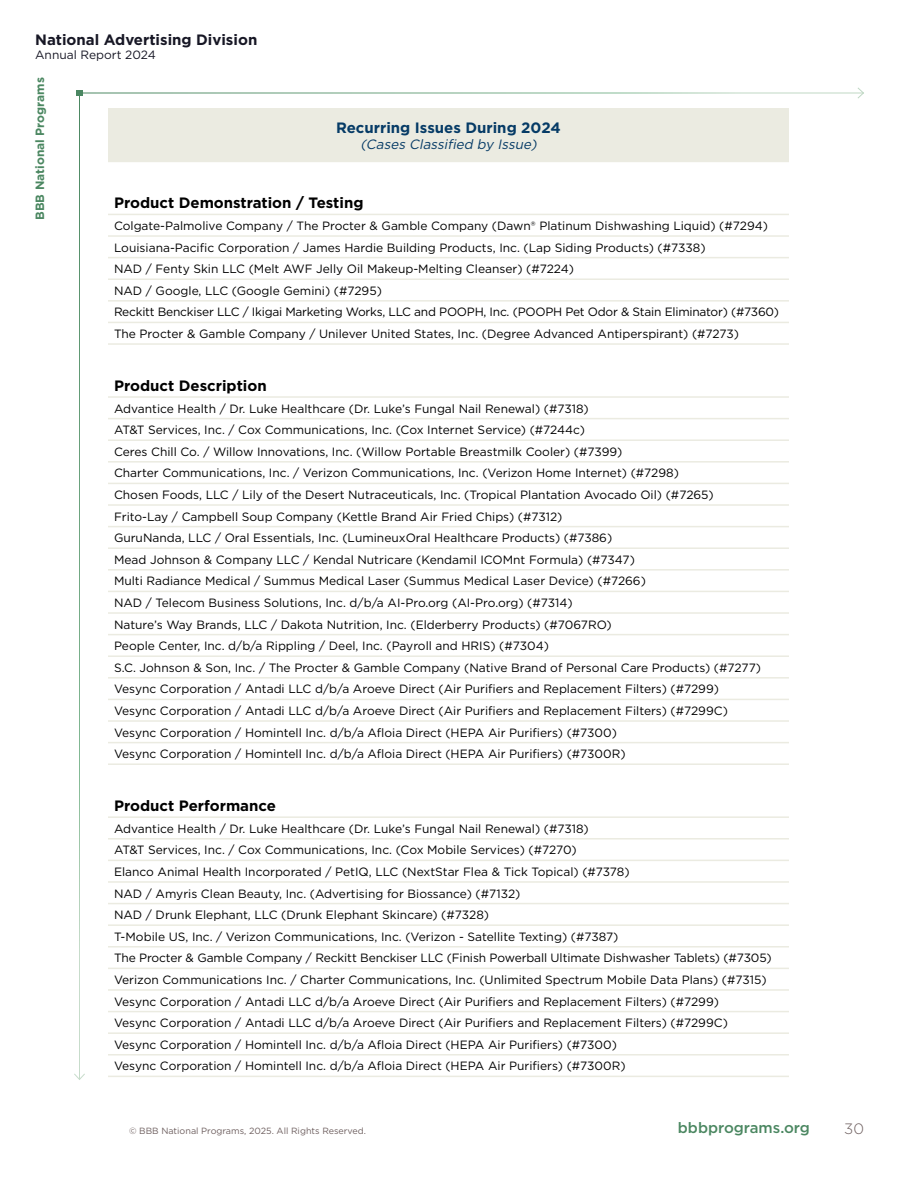
<style>
.page{position:relative;width:918px;height:1188px;background:#fff}
.page>*{position:absolute;margin:0;border:0;box-sizing:border-box;transform-origin:0 0}
.t1{font:700 15px "Gotham";color:#000}
.t2{font:700 15px "Gotham";color:#171725}
.t3{font:700 15px "Gotham";color:#063b66}
.t4{font:500 15px "Gotham";color:#4b8761}
.t5{font:300 15px "Gotham";color:#6e5f5f}
.t6{font:italic 13.5px "Gotham";color:#063b66}
.t7{font:12px/21.6px "Gotham";color:#000}
.t8{font:700 12px "Gotham";color:#4b8761}
.t9{font:12px "Gotham";color:#171725}
.t10{font:9px "Gotham";color:#6e5f5f}
</style>
<div class="page">
<svg style="left:857px;top:87px;width:7px;height:12px"></svg>
<svg style="left:76px;top:90px;width:6px;height:6px"></svg>
<svg style="left:74px;top:1073px;width:11px;height:7px"></svg>
<div style="left:108px;top:109px;width:681px;height:52px;background:#ebebe1"></div>
<hr style="left:108px;top:108px;width:681px;height:2px;background:#ebebe1">
<hr style="left:108px;top:161px;width:681px;height:1px;background:#ebebe1">
<hr style="left:108px;top:214px;width:681px;height:1px;background:#ebebe1">
<hr style="left:108px;top:235px;width:681px;height:2px;background:#ebebe1">
<hr style="left:108px;top:257px;width:681px;height:1px;background:#ebebe1">
<hr style="left:108px;top:278px;width:681px;height:2px;background:#ebebe1">
<hr style="left:108px;top:300px;width:681px;height:2px;background:#ebebe1">
<hr style="left:108px;top:322px;width:681px;height:1px;background:#ebebe1">
<hr style="left:108px;top:343px;width:681px;height:2px;background:#ebebe1">
<hr style="left:108px;top:396px;width:681px;height:2px;background:#ebebe1">
<hr style="left:108px;top:418px;width:681px;height:1px;background:#ebebe1">
<hr style="left:108px;top:439px;width:681px;height:2px;background:#ebebe1">
<hr style="left:108px;top:461px;width:681px;height:2px;background:#ebebe1">
<hr style="left:108px;top:483px;width:681px;height:1px;background:#ebebe1">
<hr style="left:108px;top:504px;width:681px;height:2px;background:#ebebe1">
<hr style="left:108px;top:526px;width:681px;height:1px;background:#ebebe1">
<hr style="left:108px;top:547px;width:681px;height:2px;background:#ebebe1">
<hr style="left:108px;top:569px;width:681px;height:2px;background:#ebebe1">
<hr style="left:108px;top:591px;width:681px;height:1px;background:#ebebe1">
<hr style="left:108px;top:612px;width:681px;height:2px;background:#ebebe1">
<hr style="left:108px;top:634px;width:681px;height:1px;background:#ebebe1">
<hr style="left:108px;top:655px;width:681px;height:2px;background:#ebebe1">
<hr style="left:108px;top:677px;width:681px;height:2px;background:#ebebe1">
<hr style="left:108px;top:699px;width:681px;height:1px;background:#ebebe1">
<hr style="left:108px;top:720px;width:681px;height:2px;background:#ebebe1">
<hr style="left:108px;top:742px;width:681px;height:1px;background:#ebebe1">
<hr style="left:108px;top:763px;width:681px;height:2px;background:#ebebe1">
<hr style="left:108px;top:816px;width:681px;height:2px;background:#ebebe1">
<hr style="left:108px;top:838px;width:681px;height:2px;background:#ebebe1">
<hr style="left:108px;top:860px;width:681px;height:1px;background:#ebebe1">
<hr style="left:108px;top:881px;width:681px;height:2px;background:#ebebe1">
<hr style="left:108px;top:903px;width:681px;height:1px;background:#ebebe1">
<hr style="left:108px;top:924px;width:681px;height:2px;background:#ebebe1">
<hr style="left:108px;top:946px;width:681px;height:2px;background:#ebebe1">
<hr style="left:108px;top:968px;width:681px;height:1px;background:#ebebe1">
<hr style="left:108px;top:989px;width:681px;height:2px;background:#ebebe1">
<hr style="left:108px;top:1011px;width:681px;height:1px;background:#ebebe1">
<hr style="left:108px;top:1032px;width:681px;height:2px;background:#ebebe1">
<hr style="left:108px;top:1054px;width:681px;height:2px;background:#ebebe1">
<hr style="left:108px;top:1076px;width:681px;height:1px;background:#ebebe1">
<p class="t2" style="left:35px;top:30px;width:224px">National Advertising Division</p>
<p class="t9" style="left:35px;top:47px;width:122px">Annual Report 2024</p>
<p class="t8" style="left:32px;top:220px;width:144px;rotate:-90deg">BBB National Programs</p>
<p class="t3" style="left:336px;top:118px;width:226px">Recurring Issues During 2024</p>
<p class="t6" style="left:360px;top:136px;width:181px">(Cases Classified by Issue)</p>
<p class="t1" style="left:114px;top:193px;width:251px">Product Demonstration / Testing</p>
<p class="t7" style="left:114px;top:215px;width:667px">Colgate-Palmolive Company / The Procter &amp; Gamble Company (Dawn® Platinum Dishwashing Liquid) (#7294)<br>Louisiana-Pacific Corporation / James Hardie Building Products, Inc. (Lap Siding Products) (#7338)<br>NAD / Fenty Skin LLC (Melt AWF Jelly Oil Makeup-Melting Cleanser) (#7224)<br>NAD / Google, LLC (Google Gemini) (#7295)<br>Reckitt Benckiser LLC / Ikigai Marketing Works, LLC and POOPH, Inc. (POOPH Pet Odor &amp; Stain Eliminator) (#7360)<br>The Procter &amp; Gamble Company / Unilever United States, Inc. (Degree Advanced Antiperspirant) (#7273)</p>
<p class="t1" style="left:114px;top:376px;width:154px">Product Description</p>
<p class="t7" style="left:114px;top:397px;width:649px">Advantice Health / Dr. Luke Healthcare (Dr. Luke’s Fungal Nail Renewal) (#7318)<br>AT&amp;T Services, Inc. / Cox Communications, Inc. (Cox Internet Service) (#7244c)<br>Ceres Chill Co. / Willow Innovations, Inc. (Willow Portable Breastmilk Cooler) (#7399)<br>Charter Communications, Inc. / Verizon Communications, Inc. (Verizon Home Internet) (#7298)<br>Chosen Foods, LLC / Lily of the Desert Nutraceuticals, Inc. (Tropical Plantation Avocado Oil) (#7265)<br>Frito-Lay / Campbell Soup Company (Kettle Brand Air Fried Chips) (#7312)<br>GuruNanda, LLC / Oral Essentials, Inc. (LumineuxOral Healthcare Products) (#7386)<br>Mead Johnson &amp; Company LLC / Kendal Nutricare (Kendamil ICOMnt Formula) (#7347)<br>Multi Radiance Medical / Summus Medical Laser (Summus Medical Laser Device) (#7266)<br>NAD / Telecom Business Solutions, Inc. d/b/a AI-Pro.org (AI-Pro.org) (#7314)<br>Nature’s Way Brands, LLC / Dakota Nutrition, Inc. (Elderberry Products) (#7067RO)<br>People Center, Inc. d/b/a Rippling / Deel, Inc. (Payroll and HRIS) (#7304)<br>S.C. Johnson &amp; Son, Inc. / The Procter &amp; Gamble Company (Native Brand of Personal Care Products) (#7277)<br>Vesync Corporation / Antadi LLC d/b/a Aroeve Direct (Air Purifiers and Replacement Filters) (#7299)<br>Vesync Corporation / Antadi LLC d/b/a Aroeve Direct (Air Purifiers and Replacement Filters) (#7299C)<br>Vesync Corporation / Homintell Inc. d/b/a Afloia Direct (HEPA Air Purifiers) (#7300)<br>Vesync Corporation / Homintell Inc. d/b/a Afloia Direct (HEPA Air Purifiers) (#7300R)</p>
<p class="t1" style="left:114px;top:796px;width:164px">Product Performance</p>
<p class="t7" style="left:114px;top:817px;width:659px">Advantice Health / Dr. Luke Healthcare (Dr. Luke’s Fungal Nail Renewal) (#7318)<br>AT&amp;T Services, Inc. / Cox Communications, Inc. (Cox Mobile Services) (#7270)<br>Elanco Animal Health Incorporated / PetIQ, LLC (NextStar Flea &amp; Tick Topical) (#7378)<br>NAD / Amyris Clean Beauty, Inc. (Advertising for Biossance) (#7132)<br>NAD / Drunk Elephant, LLC (Drunk Elephant Skincare) (#7328)<br>T-Mobile US, Inc. / Verizon Communications, Inc. (Verizon - Satellite Texting) (#7387)<br>The Procter &amp; Gamble Company / Reckitt Benckiser LLC (Finish Powerball Ultimate Dishwasher Tablets) (#7305)<br>Verizon Communications Inc. / Charter Communications, Inc. (Unlimited Spectrum Mobile Data Plans) (#7315)<br>Vesync Corporation / Antadi LLC d/b/a Aroeve Direct (Air Purifiers and Replacement Filters) (#7299)<br>Vesync Corporation / Antadi LLC d/b/a Aroeve Direct (Air Purifiers and Replacement Filters) (#7299C)<br>Vesync Corporation / Homintell Inc. d/b/a Afloia Direct (HEPA Air Purifiers) (#7300)<br>Vesync Corporation / Homintell Inc. d/b/a Afloia Direct (HEPA Air Purifiers) (#7300R)</p>
<p class="t10" style="left:129px;top:1125px;width:239px">© BBB National Programs, 2025. All Rights Reserved.</p>
<p class="t4" style="left:678px;top:1118px;width:134px">bbbprograms.org</p>
<p class="t5" style="left:844px;top:1119px;width:21px">30</p>
</div>
